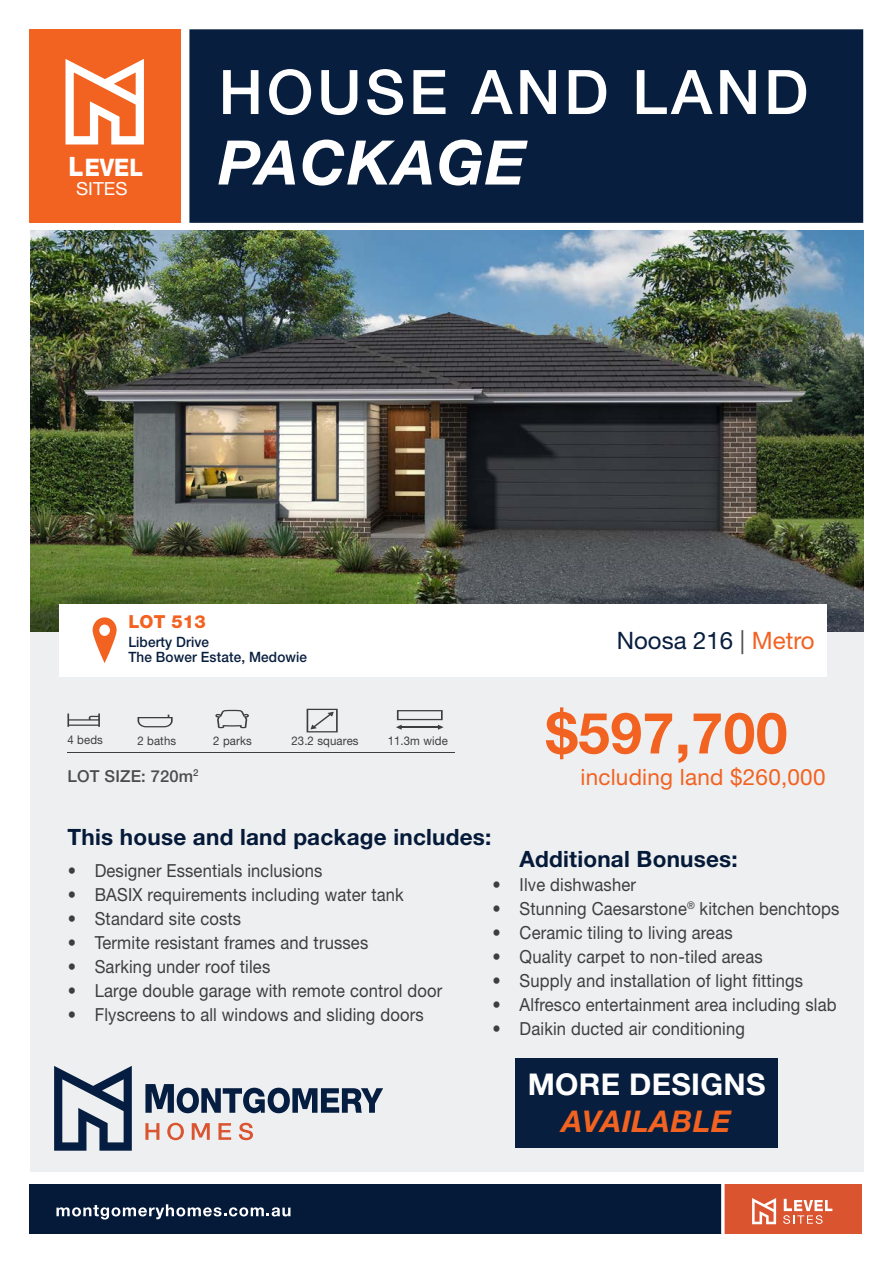
<style>
.page{position:relative;width:893px;height:1263px;background:#fff}
.page>*{position:absolute;margin:0;border:0;box-sizing:border-box;transform-origin:0 0}
.t1{font:500 61.5px "Helvetica Neue LT Pro";letter-spacing:.06em;color:#fff}
.t2{font:italic 700 61.5px "Helvetica Neue LT Pro";letter-spacing:.025em;color:#fff}
.t3{font:700 57px "Helvetica Neue LT Pro";letter-spacing:.01em;color:#f26221}
.t4{font:700 30px "Helvetica Neue LT Pro";letter-spacing:.01em;color:#fff}
.t5{font:italic 700 30px "Helvetica Neue LT Pro";letter-spacing:.025em;color:#f26221}
.t6{font:800 24.15px "Helvetica Neue LT Pro";color:#fff;scale:.92 1}
.t7{font:24px "Helvetica Neue LT Pro";color:#071e3e}
.t8{font:700 22.5px "Helvetica Neue LT Pro";letter-spacing:.01em;color:#051a39}
.t9{font:22.5px "Helvetica Neue LT Pro";letter-spacing:.01em;color:#f26221}
.t10{font:18px "Helvetica Neue LT Pro";letter-spacing:.01em;color:#3e3e3f;scale:.92 1}
.t11{font:800 18px "Helvetica Neue LT Pro";letter-spacing:.01em;color:#f26221}
.t12{font:18px "Helvetica Neue LT Pro";color:#fff;scale:1.04 1}
.t13{font:500 16.5px "Helvetica Neue LT Pro";letter-spacing:.01em;color:#4b4c4d}
.t14{font:500 14.25px/15px "Helvetica Neue LT Pro";letter-spacing:.01em;color:#071e3e;scale:.95 1}
.t15{font:12px "Helvetica Neue LT Pro";letter-spacing:.01em;color:#3e3e3f;scale:.95 1}
.s1{font-size:26.7px}
.s2{color:#4b4c4d}
.s3{color:#f26221}
</style>
<div class="page">
<div style="left:189px;top:29px;width:674px;height:194px;background:#071e3e"></div>
<div style="left:30px;top:29px;width:151px;height:194px;background:#f26221"></div>
<svg style="left:66px;top:59px;width:78px;height:85px"></svg>
<div style="left:30px;top:1185px;width:696px;height:49px;background:#051a39"></div>
<div style="left:724px;top:1185px;width:138px;height:49px;background:#da542f"></div>
<svg style="left:56px;top:1204px;width:234px;height:15px"></svg>
<svg style="left:783px;top:1199px;width:49px;height:25px"></svg>
<svg style="left:752px;top:1198px;width:24px;height:26px"></svg>
<svg style="left:721px;top:1184px;width:4px;height:50px"></svg>
<div style="left:30px;top:630px;width:833px;height:542px;background:#eeeff0"></div>
<img style="left:30px;top:230px;width:833px;height:401px">
<div style="left:59px;top:604px;width:767px;height:72px;background:#fff"></div>
<svg style="left:93px;top:617px;width:24px;height:46px"></svg>
<hr style="left:67px;top:752px;width:388px;height:1px;background:#3e3e3f">
<svg style="left:67px;top:713px;width:33px;height:14px"></svg>
<svg style="left:215px;top:710px;width:34px;height:18px"></svg>
<svg style="left:138px;top:715px;width:35px;height:12px"></svg>
<svg style="left:307px;top:709px;width:31px;height:23px"></svg>
<svg style="left:396px;top:710px;width:48px;height:20px"></svg>
<svg style="left:54px;top:1066px;width:78px;height:85px"></svg>
<svg style="left:145px;top:1084px;width:238px;height:29px"></svg>
<svg style="left:145px;top:1123px;width:108px;height:17px"></svg>
<div style="left:515px;top:1058px;width:263px;height:89px;background:#071e3e"></div>
<h3 class="t6" style="left:69px;top:153px;width:83px"><span class="s1">L</span>EVEL</h3>
<p class="t12" style="left:76px;top:178px;width:51px">SITES</p>
<p class="t1" style="left:219px;top:55px;width:591px">HOUSE AND LAND</p>
<p class="t2" style="left:219px;top:124px;width:309px">PACKAGE</p>
<p class="t11" style="left:128px;top:611px;width:79px">LOT 513</p>
<p class="t14" style="left:128px;top:634px;width:190px">Liberty Drive<br>The Bower Estate, Medowie</p>
<p class="t15" style="left:68px;top:732px;width:39px">4 beds</p>
<p class="t15" style="left:137px;top:733px;width:42px">2 baths</p>
<p class="t15" style="left:213px;top:733px;width:42px">2 parks</p>
<p class="t15" style="left:291px;top:733px;width:72px">23.2 squares</p>
<p class="t15" style="left:388px;top:733px;width:65px">11.3m wide</p>
<p class="t13" style="left:67px;top:766px;width:133px">LOT SIZE: 720m<sup>2</sup></p>
<p class="t7" style="left:617px;top:625px;width:199px">Noosa 216 <span class="s2">|</span> <span class="s3">Metro</span></p>
<p class="t3" style="left:546px;top:697px;width:243px">$597,700</p>
<p class="t9" style="left:580px;top:763px;width:247px">including land $260,000</p>
<p class="t8" style="left:68px;top:822px;width:425px">This house and land package includes:</p>
<p class="t8" style="left:520px;top:844px;width:220px">Additional Bonuses:</p>
<p class="t10" style="left:493px;top:873px;width:157px">• Ilve dishwasher</p>
<p class="t10" style="left:493px;top:897px;width:378px">• Stunning Caesarstone<sup>®</sup> kitchen benchtops</p>
<p class="t10" style="left:493px;top:921px;width:262px">• Ceramic tiling to living areas</p>
<p class="t10" style="left:493px;top:945px;width:295px">• Quality carpet to non-tiled areas</p>
<p class="t10" style="left:493px;top:969px;width:339px">• Supply and installation of light fittings</p>
<p class="t10" style="left:493px;top:993px;width:375px">• Alfresco entertainment area including slab</p>
<p class="t10" style="left:493px;top:1017px;width:276px">• Daikin ducted air conditioning</p>
<h3 class="t4" style="left:528px;top:1065px;width:239px">MORE DESIGNS</h3>
<h3 class="t5" style="left:562px;top:1102px;width:171px">AVAILABLE</h3>
<p class="t10" style="left:68px;top:859px;width:278px">• Designer Essentials inclusions</p>
<p class="t10" style="left:68px;top:883px;width:367px">• BASIX requirements including water tank</p>
<p class="t10" style="left:68px;top:907px;width:190px">• Standard site costs</p>
<p class="t10" style="left:68px;top:931px;width:328px">• Termite resistant frames and trusses</p>
<p class="t10" style="left:68px;top:955px;width:222px">• Sarking under roof tiles</p>
<p class="t10" style="left:68px;top:979px;width:409px">• Large double garage with remote control door</p>
<p class="t10" style="left:68px;top:1003px;width:388px">• Flyscreens to all windows and sliding doors</p>
</div>
